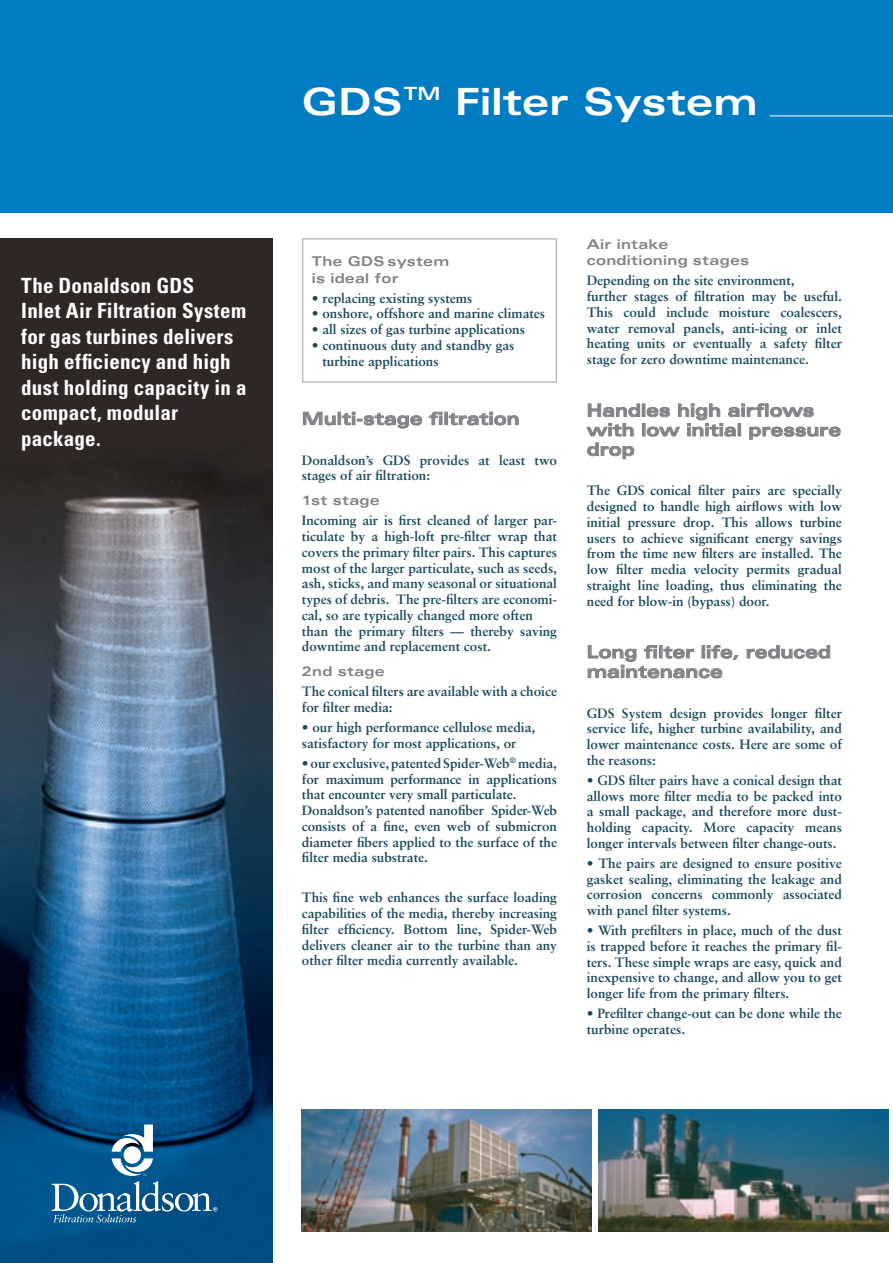
<style>
.page{position:relative;width:893px;height:1263px;background:#fff}
.page>*{position:absolute;margin:0;border:0;box-sizing:border-box;transform-origin:0 0}
.GTS_titel{font:700 expanded 37.5px "Univers";color:#fff}
.intro{font:700 condensed 21px/25.5px "Univers";letter-spacing:.01em;color:#fff}
.Titels{font:700 expanded 17.25px/19.5px "Univers";letter-spacing:.005em;color:#808285}
.Tekst{font:700 13.5px/15.8px "Sabon";color:#1b4859;text-align:justify}
.Titeltjes{font:700 expanded 13.5px "Univers";letter-spacing:.02em;color:#808285}
.Titeltjes-2{font:700 13.5px "Sabon";color:#1b4859}
</style>
<div class="page">
<img style="left:0;top:238px;width:272px;height:1025px">
<div style="left:0;top:0;width:893px;height:213px;background:#007cc2"></div>
<svg style="left:52px;top:1124px;width:165px;height:98px;background:#276996"></svg>
<img style="left:302px;top:1109px;width:290px;height:122px">
<hr style="left:769px;top:116px;width:124px;height:1px;background:#fff">
<img style="left:598px;top:1109px;width:290px;height:122px">
<svg style="left:303px;top:411px;width:119px;height:18px"></svg>
<svg style="left:429px;top:411px;width:90px;height:14px"></svg>
<svg style="left:586px;top:403px;width:255px;height:56px"></svg>
<svg style="left:746px;top:645px;width:84px;height:14px"></svg>
<svg style="left:587px;top:645px;width:152px;height:33px"></svg>
<div style="left:302px;top:238px;width:255px;height:145px;border:2px solid #bcbdc0"></div>
<p class="intro" style="left:21px;top:272px;width:174px">The Donaldson GDS</p>
<p class="intro" style="left:21px;top:298px;width:227px">Inlet Air Filtration System for gas turbines delivers high efficiency and high dust holding capacity in a</p>
<p class="intro" style="left:21px;top:400px;width:158px">compact, modular</p>
<p class="intro" style="left:21px;top:425px;width:81px">package.</p>
<p class="GTS_titel" style="left:302px;top:81px;width:457px">GDS<sup>TM</sup> Filter System</p>
<p class="Titeltjes" style="left:312px;top:254px;width:139px">The GDS system</p>
<p class="Titeltjes" style="left:312px;top:270px;width:88px">is ideal for</p>
<p class="Titeltjes-2" style="left:312px;top:289px;width:162px">• replacing existing systems</p>
<p class="Tekst" style="left:312px;top:305px;width:235px">• onshore, offshore and marine climates</p>
<p class="Tekst" style="left:312px;top:321px;width:215px">• all sizes of gas turbine applications</p>
<p class="Tekst" style="left:312px;top:337px;width:204px">• continuous duty and standby gas</p>
<p class="Tekst" style="left:322px;top:353px;width:118px">turbine applications</p>
<p class="Titels" style="left:302px;top:409px;width:219px">Multi-stage filtration</p>
<p class="Tekst" style="left:302px;top:452px;width:257px">Donaldson’s GDS provides at least two stages of air filtration:</p>
<p class="Titeltjes" style="left:302px;top:493px;width:79px">1st stage</p>
<p class="Tekst" style="left:302px;top:512px;width:257px">Incoming air is first cleaned of larger par&shy;ticulate by a high-loft pre-filter wrap that covers the primary filter pairs. This captures most of the larger particulate, such as seeds, ash, sticks, and many seasonal or situational types of debris. The pre-filters are economi&shy;cal, so are typically changed more often</p>
<p class="Tekst" style="left:302px;top:623px;width:257px">than the primary filters — thereby saving downtime and replacement cost.</p>
<p class="Titeltjes" style="left:302px;top:664px;width:84px">2nd stage</p>
<p class="Tekst" style="left:302px;top:683px;width:257px">The conical filters are available with a choice for filter media:</p>
<p class="Tekst" style="left:302px;top:719px;width:235px">• our high performance cellulose media,</p>
<p class="Tekst" style="left:302px;top:735px;width:216px">satisfactory for most applications, or</p>
<p class="Tekst" style="left:302px;top:755px;width:257px">• our exclusive, patented Spider-Web<sup>®</sup> media, for maximum performance in applications that encounter very small particulate.</p>
<p class="Tekst" style="left:302px;top:802px;width:257px">Donaldson’s patented nanofiber Spider-Web consists of a fine, even web of submicron diameter fibers applied to the surface of the filter media substrate.</p>
<p class="Tekst" style="left:302px;top:889px;width:257px">This fine web enhances the surface loading capabilities of the media, thereby increasing filter efficiency. Bottom line, Spider-Web delivers cleaner air to the turbine than any other filter media currently available.</p>
<p class="Titeltjes" style="left:587px;top:236px;width:83px">Air intake</p>
<p class="Titeltjes" style="left:587px;top:253px;width:164px">conditioning stages</p>
<p class="Tekst" style="left:587px;top:273px;width:209px">Depending on the site environment,</p>
<p class="Tekst" style="left:587px;top:288px;width:257px">further stages of filtration may be useful.<br>This could include moisture coalescers, water removal panels, anti-icing or inlet heating units or eventually a safety filter stage for zero downtime maintenance.</p>
<p class="Titels" style="left:587px;top:400px;width:256px">Handles high airflows with low initial pressure drop</p>
<p class="Tekst" style="left:587px;top:483px;width:257px">The GDS conical filter pairs are specially designed to handle high airflows with low initial pressure drop. This allows turbine users to achieve significant energy savings from the time new filters are installed. The low filter media velocity permits gradual straight line loading, thus eliminating the need for blow-in (bypass) door.</p>
<p class="Titels" style="left:587px;top:642px;width:245px">Long filter life, reduced maintenance</p>
<p class="Tekst" style="left:587px;top:705px;width:257px">GDS System design provides longer filter service life, higher turbine availability, and lower maintenance costs. Here are some of the reasons:</p>
<p class="Tekst" style="left:587px;top:772px;width:257px">• GDS filter pairs have a conical design that allows more filter media to be packed into a small package, and therefore more dust&shy;holding capacity. More capacity means longer intervals between filter change-outs.</p>
<p class="Tekst" style="left:587px;top:855px;width:257px">• The pairs are designed to ensure positive gasket sealing, eliminating the leakage and corrosion concerns commonly associated with panel filter systems.</p>
<p class="Tekst" style="left:587px;top:922px;width:257px">• With prefilters in place, much of the dust is trapped before it reaches the primary fil&shy;ters. These simple wraps are easy, quick and inexpensive to change, and allow you to get longer life from the primary filters.</p>
<p class="Tekst" style="left:587px;top:1005px;width:257px">• Prefilter change-out can be done while the turbine operates.</p>
</div>
